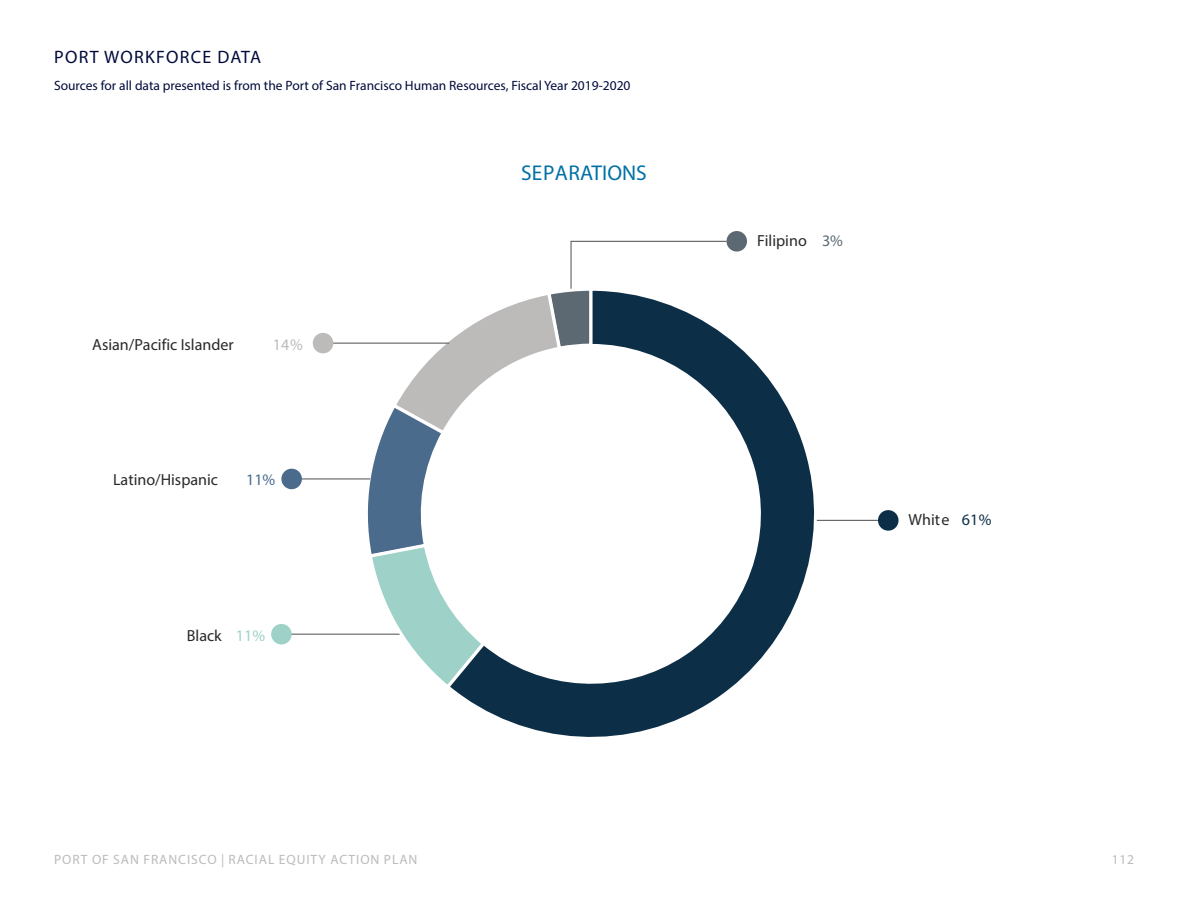
<style>
.page{position:relative;width:1188px;height:918px;background:#fff}
.page>*{position:absolute;margin:0;border:0;box-sizing:border-box;transform-origin:0 0}
.t1{font:21.45px "Myriad Pro";color:#0070a6}
.t2{font:18px "Myriad Pro";letter-spacing:.07em;color:#000a3c}
.t3{font:16.05px "Myriad Pro";color:#292929}
.t4{font:16.05px "Myriad Pro";color:#4a6b8c}
.t5{font:16.05px "Myriad Pro";color:#bdbaba}
.t6{font:13.5px "Myriad Pro";color:#000a3c}
.t7{font:13.5px "Myriad Pro";letter-spacing:.07em;color:#bcbbbb}
.s1{color:#9ed1c7}
.s2{color:#5c6973}
.s3{color:#0d2e47}
</style>
<div class="page">
<hr style="left:813px;top:520px;width:65px;height:1px;background:#616161">
<div style="left:878px;top:510px;width:21px;height:21px;background:#0d2e47;border-radius:50%"></div>
<hr style="left:281px;top:634px;width:127px;height:1px;background:#616161">
<div style="left:271px;top:624px;width:21px;height:20px;background:#9ed1c7;border-radius:50%"></div>
<div style="left:727px;top:231px;width:20px;height:21px;background:#5c6973;border-radius:50%"></div>
<svg style="left:361px;top:240px;width:367px;height:442px"></svg>
<svg style="left:444px;top:286px;width:394px;height:451px"></svg>
<hr style="left:292px;top:478px;width:78px;height:2px;background:#616161">
<div style="left:281px;top:469px;width:21px;height:20px;background:#4a6b8c;border-radius:50%"></div>
<hr style="left:323px;top:343px;width:126px;height:1px;background:#616161">
<div style="left:313px;top:333px;width:20px;height:20px;background:#bdbaba;border-radius:50%"></div>
<h2 class="t2" style="left:54px;top:46px;width:208px">PORT WORKFORCE DATA</h2>
<p class="t6" style="left:54px;top:77px;width:578px">Sources for all data presented is from the Port of San Francisco Human Resources, Fiscal Year 2019-2020</p>
<p class="t3" style="left:92px;top:334px;width:143px">Asian/Pacific Islander</p>
<p class="t5" style="left:273px;top:334px;width:32px">14%</p>
<p class="t3" style="left:113px;top:470px;width:107px">Latino/Hispanic</p>
<p class="t4" style="left:246px;top:470px;width:31px">11%</p>
<p class="t3" style="left:187px;top:625px;width:80px">Black <span class="s1">11%</span></p>
<h1 class="t1" style="left:521px;top:159px;width:127px">SEPARATIONS</h1>
<p class="t3" style="left:757px;top:231px;width:88px">Filipino <span class="s2">3%</span></p>
<p class="t3" style="left:909px;top:510px;width:84px">White <span class="s3">61%</span></p>
<p class="t7" style="left:54px;top:851px;width:365px">PORT OF SAN FRANCISCO | RACIAL EQUITY ACTION PLAN</p>
<p class="t7" style="left:1112px;top:851px;width:24px">112</p>
</div>
